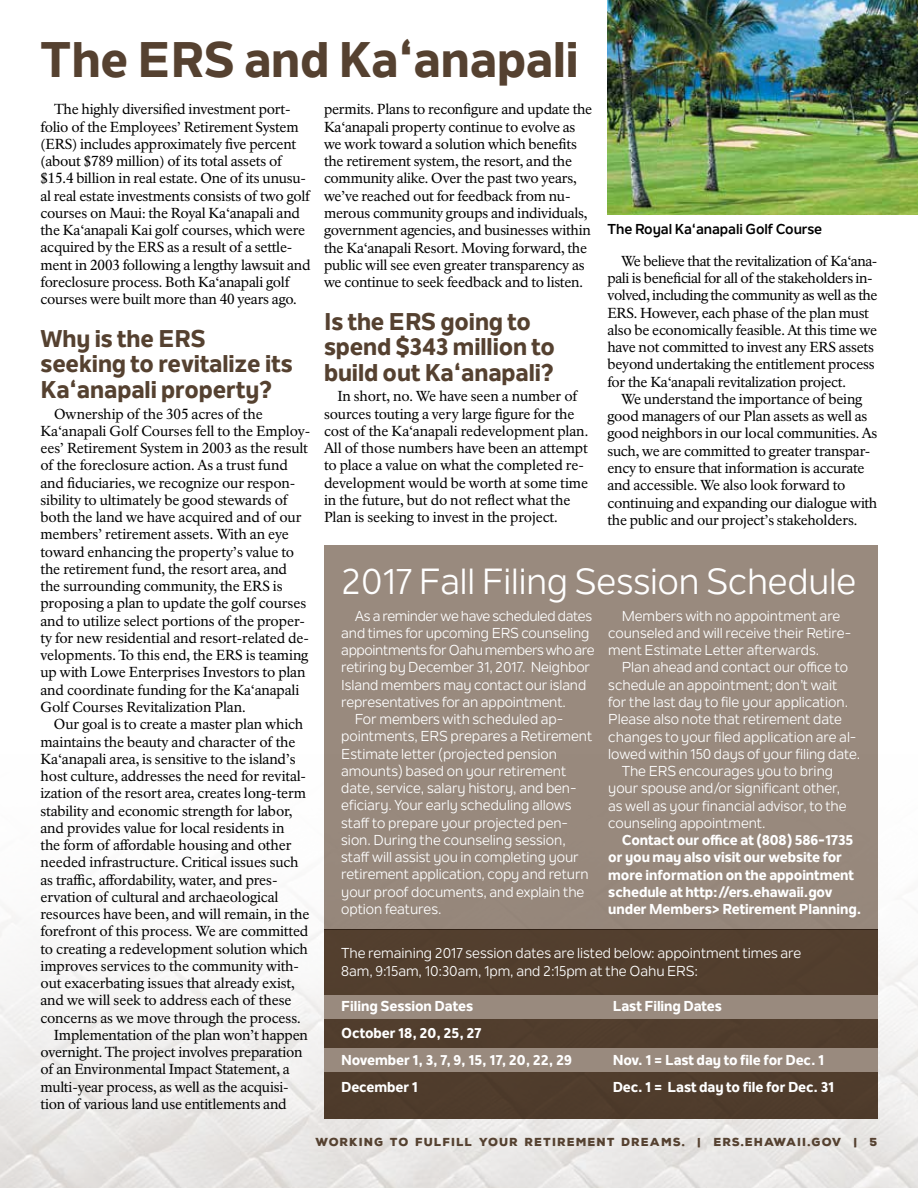
<style>
.page{position:relative;width:918px;height:1188px;background:#fff}
.page>*{position:absolute;margin:0;border:0;box-sizing:border-box;transform-origin:0 0}
.t1{font:800 49.5px "Nolan Next";letter-spacing:-.005em;color:#554130}
.t2{font:36px "Nolan Next";letter-spacing:-.005em;color:#fff}
.t3{font:800 24px/25.5px "Nolan Next";letter-spacing:-.005em;color:#554130}
.t4{font:14.25px/17.2px "NPS Rawlinson OT";letter-spacing:-.015em;color:#000}
.t5{font:14.25px/17.2px "Nolan Next";letter-spacing:-.005em;color:#fff}
.t6{font:800 14.25px/17.2px "Nolan Next";letter-spacing:-.005em;color:#fff}
.t7{font:14.25px "Nolan Next";letter-spacing:-.025em;color:#fff}
.t8{font:700 14.25px "Nolan Next";letter-spacing:-.005em;color:#000}
.t9{font:900 11.25px "Nexa Rust Sans";letter-spacing:.1em;color:#554130}
</style>
<div class="page">
<img style="left:608px;top:0;width:310px;height:214px">
<div style="left:324px;top:545px;width:554px;height:385px;background:#998a7e"></div>
<div style="left:324px;top:930px;width:554px;height:189px;background:#554130"></div>
<div style="left:324px;top:995px;width:554px;height:24px;background:#998a7e"></div>
<div style="left:324px;top:1048px;width:554px;height:24px;background:#998a7e"></div>
<h1 class="t1" style="left:40px;top:29px;width:540px">The ERS and Ka‘anapali</h1>
<p class="t4" style="left:41px;top:101px;width:272px;text-indent:13px">The highly diversified investment port&shy;folio of the Employees’ Retirement System (ERS) includes approximately five percent (about $789 million) of its total assets of $15.4 billion in real estate. One of its unusu&shy;al real estate investments consists of two golf courses on Maui: the Royal Ka‘anapali and the Ka‘anapali Kai golf courses, which were acquired by the ERS as a result of a settle&shy;ment in 2003 following a lengthy lawsuit and foreclosure process. Both Ka‘anapali golf courses were built more than 40 years ago.</p>
<h3 class="t3" style="left:40px;top:325px;width:254px">Why is the ERS seeking to revitalize its<br>Ka‘anapali property?</h3>
<p class="t4" style="left:41px;top:405px;width:272px;text-indent:13px">Ownership of the 305 acres of the Ka‘anapali Golf Courses fell to the Employ&shy;ees’ Retirement System in 2003 as the result of the foreclosure action. As a trust fund and fiduciaries, we recognize our respon&shy;sibility to ultimately be good stewards of both the land we have acquired and of our members’ retirement assets. With an eye toward enhancing the property’s value to the retirement fund, the resort area, and<br>the surrounding community, the ERS is proposing a plan to update the golf courses and to utilize select portions of the proper&shy;ty for new residential and resort-related de&shy;velopments. To this end, the ERS is teaming up with Lowe Enterprises Investors to plan and coordinate funding for the Ka‘anapali Golf Courses Revitalization Plan.</p>
<p class="t4" style="left:54px;top:716px;width:251px">Our goal is to create a master plan which</p>
<p class="t4" style="left:41px;top:733px;width:257px">maintains the beauty and character of the</p>
<p class="t4" style="left:41px;top:750px;width:257px">Ka‘anapali area, is sensitive to the island’s</p>
<p class="t4" style="left:41px;top:768px;width:267px">host culture, addresses the need for revital-</p>
<p class="t4" style="left:41px;top:785px;width:267px">ization of the resort area, creates long-term</p>
<p class="t4" style="left:41px;top:802px;width:254px">stability and economic strength for labor,</p>
<p class="t4" style="left:41px;top:819px;width:246px">and provides value for local residents in</p>
<p class="t4" style="left:41px;top:837px;width:253px">the form of affordable housing and other</p>
<p class="t4" style="left:41px;top:854px;width:260px">needed infrastructure. Critical issues such</p>
<p class="t4" style="left:41px;top:871px;width:239px">as traffic, affordability, water, and pres-</p>
<p class="t4" style="left:41px;top:888px;width:240px">ervation of cultural and archaeological</p>
<p class="t4" style="left:41px;top:906px;width:271px">resources have been, and will remain, in the</p>
<p class="t4" style="left:41px;top:923px;width:269px">forefront of this process. We are committed</p>
<p class="t4" style="left:41px;top:940px;width:269px">to creating a redevelopment solution which</p>
<p class="t4" style="left:41px;top:957px;width:260px">improves services to the community with-</p>
<p class="t4" style="left:41px;top:975px;width:256px">out exacerbating issues that already exist,</p>
<p class="t4" style="left:41px;top:992px;width:252px">and we will seek to address each of these</p>
<p class="t4" style="left:41px;top:1009px;width:262px">concerns as we move through the process.</p>
<p class="t4" style="left:54px;top:1026px;width:256px">Implementation of the plan won’t happen</p>
<p class="t4" style="left:41px;top:1044px;width:264px">overnight. The project involves preparation</p>
<p class="t4" style="left:41px;top:1061px;width:251px">of an Environmental Impact Statement, a</p>
<p class="t4" style="left:41px;top:1078px;width:250px">multi-year process, as well as the acquisi-</p>
<p class="t4" style="left:41px;top:1095px;width:248px">tion of various land use entitlements and</p>
<p class="t4" style="left:324px;top:101px;width:270px">permits. Plans to reconfigure and update the Ka‘anapali property continue to evolve as we work toward a solution which benefits the retirement system, the resort, and the community alike. Over the past two years, we’ve reached out for feedback from nu&shy;merous community groups and individuals, government agencies, and businesses within the Ka‘anapali Resort. Moving forward, the public will see even greater transparency as we continue to seek feedback and to listen.</p>
<h3 class="t3" style="left:324px;top:308px;width:233px">Is the ERS going to spend $343 million to build out Ka‘anapali?</h3>
<p class="t4" style="left:324px;top:388px;width:266px;text-indent:13px">In short, no. We have seen a number of sources touting a very large figure for the cost of the Ka‘anapali redevelopment plan.<br>All of those numbers have been an attempt to place a value on what the completed re&shy;development would be worth at some time in the future, but do not reflect what the Plan is seeking to invest in the project.</p>
<p class="t8" style="left:608px;top:220px;width:216px">The Royal Ka‘anapali Golf Course</p>
<p class="t4" style="left:608px;top:253px;width:271px;text-indent:13px">We believe that the revitalization of Ka‘ana&shy;pali is beneficial for all of the stakeholders in&shy;volved, including the community as well as the ERS. However, each phase of the plan must also be economically feasible. At this time we have not committed to invest any ERS assets beyond undertaking the entitlement process for the Ka‘anapali revitalization project.</p>
<p class="t4" style="left:608px;top:391px;width:272px;text-indent:13px">We understand the importance of being good managers of our Plan assets as well as good neighbors in our local communities. As such, we are committed to greater transpar&shy;ency to ensure that information is accurate and accessible. We also look forward to continuing and expanding our dialogue with the public and our project’s stakeholders.</p>
<h2 class="t2" style="left:341px;top:559px;width:517px">2017 Fall Filing Session Schedule</h2>
<p class="t7" style="left:355px;top:607px;width:239px">As a reminder we have scheduled dates</p>
<p class="t5" style="left:341px;top:624px;width:250px">and times for upcoming ERS counseling</p>
<p class="t7" style="left:341px;top:641px;width:255px">appointments for Oahu members who are</p>
<p class="t5" style="left:341px;top:659px;width:250px">retiring by December 31, 2017. Neighbor</p>
<p class="t5" style="left:341px;top:676px;width:247px">Island members may contact our island</p>
<p class="t5" style="left:341px;top:693px;width:226px">representatives for an appointment.</p>
<p class="t5" style="left:355px;top:710px;width:210px">For members with scheduled ap-</p>
<p class="t5" style="left:341px;top:728px;width:253px">pointments, ERS prepares a Retirement</p>
<p class="t5" style="left:341px;top:745px;width:217px">Estimate letter (projected pension</p>
<p class="t5" style="left:341px;top:762px;width:227px">amounts) based on your retirement</p>
<p class="t5" style="left:341px;top:780px;width:237px">date, service, salary history, and ben-</p>
<p class="t5" style="left:341px;top:797px;width:232px">eficiary. Your early scheduling allows</p>
<p class="t5" style="left:341px;top:814px;width:228px">staff to prepare your projected pen-</p>
<p class="t5" style="left:341px;top:831px;width:226px">sion. During the counseling session,</p>
<p class="t5" style="left:341px;top:849px;width:239px">staff will assist you in completing your</p>
<p class="t5" style="left:341px;top:866px;width:249px">retirement application, copy and return</p>
<p class="t5" style="left:341px;top:883px;width:245px">your proof documents, and explain the</p>
<p class="t5" style="left:341px;top:900px;width:102px">option features.</p>
<p class="t5" style="left:608px;top:607px;width:244px;text-indent:13px">Members with no appointment are counseled and will receive their Retire&shy;ment Estimate Letter afterwards.</p>
<p class="t5" style="left:622px;top:659px;width:228px">Plan ahead and contact our office to</p>
<p class="t5" style="left:608px;top:676px;width:231px">schedule an appointment; don’t wait</p>
<p class="t5" style="left:608px;top:693px;width:241px">for the last day to file your application.</p>
<p class="t5" style="left:608px;top:711px;width:235px">Please also note that retirement date</p>
<p class="t5" style="left:608px;top:728px;width:250px">changes to your filed application are al-</p>
<p class="t5" style="left:608px;top:745px;width:254px">lowed within 150 days of your filing date.</p>
<p class="t5" style="left:622px;top:762px;width:213px">The ERS encourages you to bring</p>
<p class="t5" style="left:608px;top:780px;width:234px">your spouse and/or significant other,</p>
<p class="t5" style="left:608px;top:797px;width:240px">as well as your financial advisor, to the</p>
<p class="t5" style="left:608px;top:814px;width:159px">counseling appointment.</p>
<p class="t6" style="left:608px;top:831px;width:255px;text-indent:13px">Contact our office at (808) 586-1735 or you may also visit our website for more information on the appointment schedule at http://ers.ehawaii.gov under Members&gt; Retirement Planning.</p>
<p class="t5" style="left:341px;top:945px;width:462px">The remaining 2017 session dates are listed below: appointment times are<br>8am, 9:15am, 10:30am, 1pm, and 2:15pm at the Oahu ERS:</p>
<p class="t6" style="left:341px;top:997px;width:133px">Filing Session Dates</p>
<p class="t6" style="left:613px;top:997px;width:111px">Last Filing Dates</p>
<p class="t6" style="left:341px;top:1019px;width:232px;line-height:27px">October 18, 20, 25, 27<br>November 1, 3, 7, 9, 15, 17, 20, 22, 29</p>
<p class="t6" style="left:613px;top:1051px;width:213px">Nov. 1 = Last day to file for Dec. 1</p>
<p class="t6" style="left:341px;top:1078px;width:78px">December 1</p>
<p class="t6" style="left:613px;top:1078px;width:223px">Dec. 1 = Last day to file for Dec. 31</p>
<p class="t9" style="left:315px;top:1134px;width:564px">WORKING TO FULFILL YOUR RETIREMENT DREAMS. | ERS.EHAWAII.GOV | 5</p>
</div>
